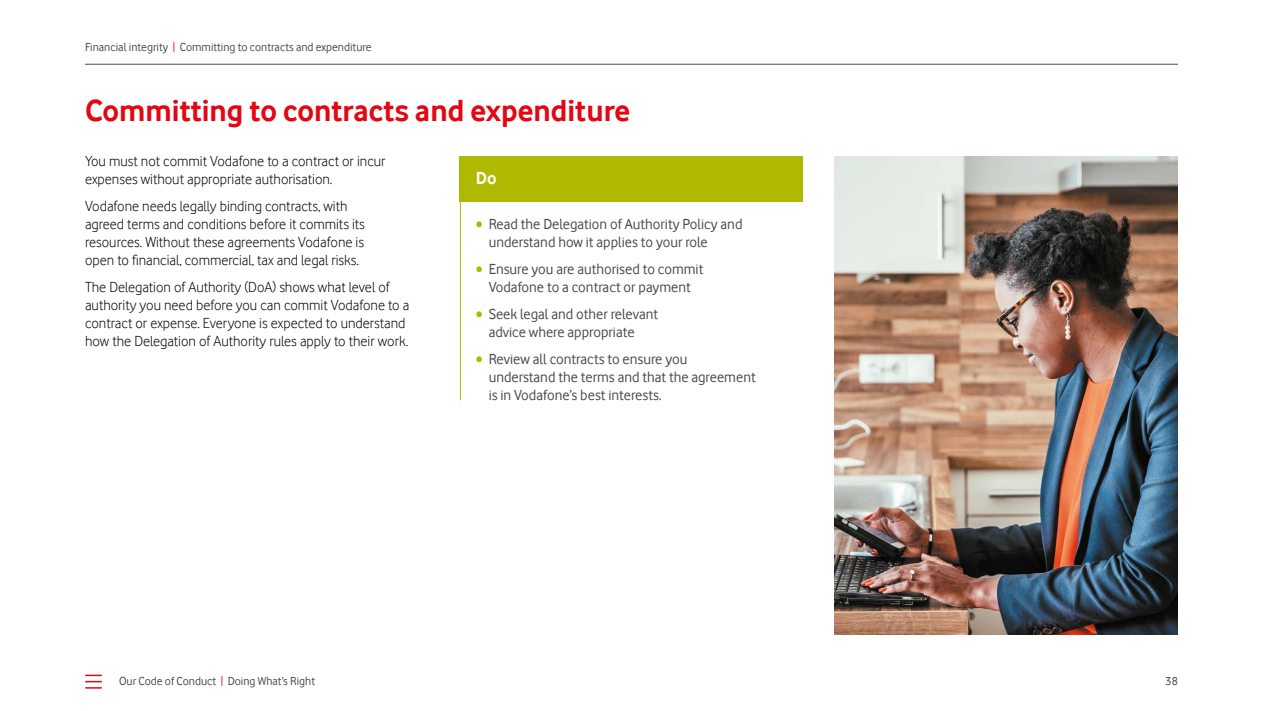
<style>
.page{position:relative;width:1263px;height:711px;background:#fff}
.page>*{position:absolute;margin:0;border:0;box-sizing:border-box;transform-origin:0 0}
.t1{font:700 31.5px "Vodafone Rg";color:#e30613}
.t2{font:700 18px "Vodafone Rg";color:#fff}
.t3{font:15px/18px "Vodafone Lt";color:#000}
.t4{font:15px/18px "Vodafone Rg";color:#484b4d}
.t5{font:12px "Vodafone Rg";color:#484b4d}
.s1{color:#e30613}
.s2{color:#afb900}
</style>
<div class="page">
<hr style="left:85px;top:64px;width:1093px;height:1px;background:#484b4d">
<hr style="left:460px;top:197px;width:1px;height:203px;background:#afb900">
<div style="left:460px;top:157px;width:343px;height:45px;background:#afb900"></div>
<img style="left:835px;top:157px;width:343px;height:477px">
<svg style="left:86px;top:674px;width:15px;height:14px"></svg>
<p class="t5" style="left:85px;top:40px;width:288px">Financial integrity <span class="s1">|</span> Committing to contracts and expenditure</p>
<h1 class="t1" style="left:85px;top:92px;width:547px">Committing to contracts and expenditure</h1>
<p class="t3" style="left:85px;top:151px;width:302px">You must not commit Vodafone to a contract or incur expenses without appropriate authorisation.</p>
<p class="t3" style="left:85px;top:196px;width:281px">Vodafone needs legally binding contracts, with agreed terms and conditions before it commits its resources. Without these agreements Vodafone is open to financial, commercial, tax and legal risks.</p>
<p class="t3" style="left:85px;top:277px;width:326px">The Delegation of Authority (DoA) shows what level of authority you need before you can commit Vodafone to a contract or expense. Everyone is expected to understand how the Delegation of Authority rules apply to their work.</p>
<p class="t2" style="left:476px;top:167px;width:22px">Do</p>
<p class="t4" style="left:489px;top:214px;width:255px;text-indent:-13px"><span class="s2">•</span> Read the Delegation of Authority Policy and understand how it applies to your role</p>
<p class="t4" style="left:476px;top:259px;width:229px;text-align:center"><span class="s2">•</span> Ensure you are authorised to commit<br>Vodafone to a contract or payment</p>
<p class="t4" style="left:489px;top:304px;width:171px;text-indent:-13px"><span class="s2">•</span> Seek legal and other relevant advice where appropriate</p>
<p class="t4" style="left:489px;top:349px;width:269px;text-indent:-13px"><span class="s2">•</span> Review all contracts to ensure you understand the terms and that the agreement is in Vodafone’s best interests.</p>
<p class="t5" style="left:119px;top:674px;width:198px">Our Code of Conduct <span class="s1">|</span> Doing What’s Right</p>
<p class="t5" style="left:1165px;top:674px;width:14px">38</p>
</div>
